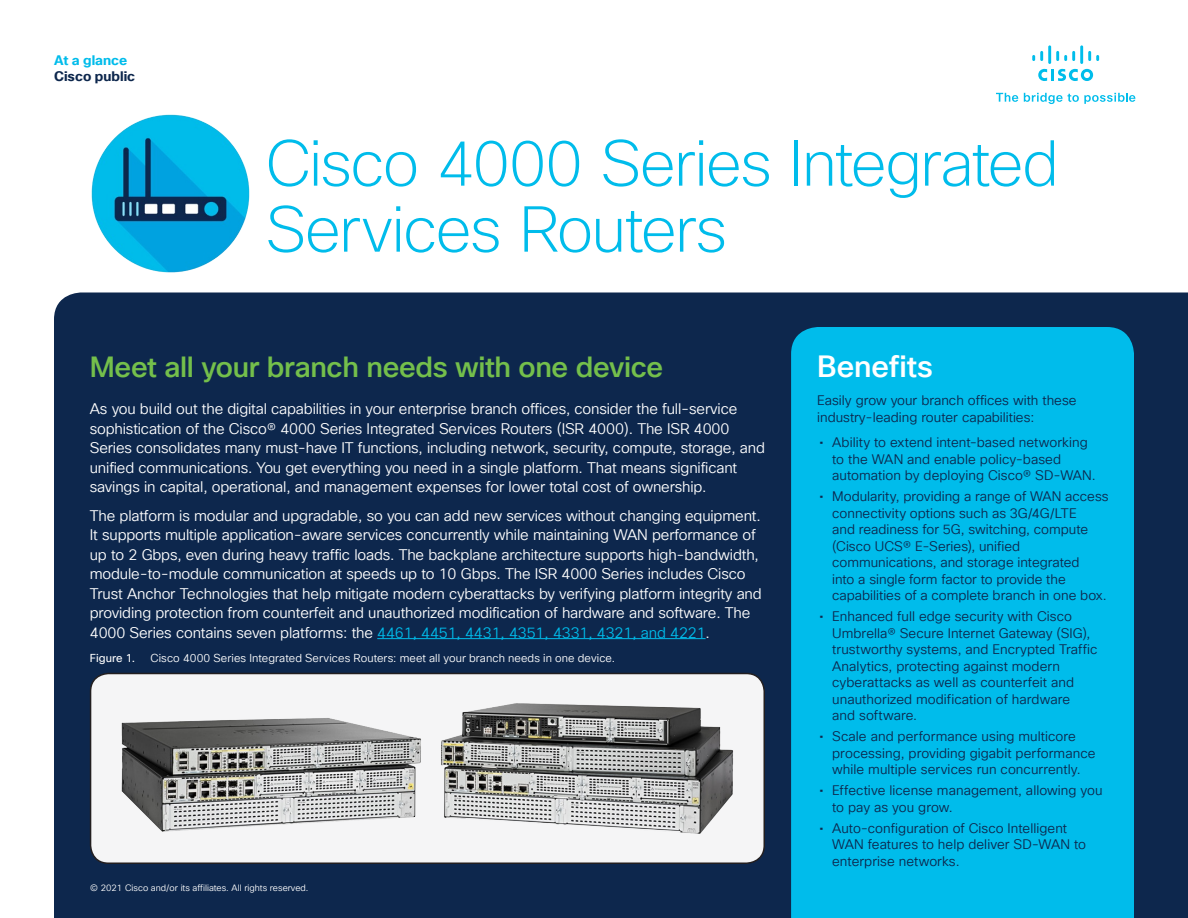
<style>
.page{position:relative;width:1188px;height:918px;background:#fff}
.page>*{position:absolute;margin:0;border:0;box-sizing:border-box;transform-origin:0 0}
.Title_Headline{font:200 63px/66px "Cisco Sans TT";letter-spacing:-.025em;color:#00bceb}
.Sidebar_Heading_Whit{font:500 30px "Cisco Sans TT";color:#fff}
.Intro_Heading-Green{font:500 28.5px "Cisco Sans TT";letter-spacing:-.015em;color:#74bf4b}
.Body_White{font:15px/19.5px "Cisco Sans TT Light";letter-spacing:-.01em;color:#fff}
.Body{font:13.5px/16.5px "Cisco Sans TT Light";letter-spacing:.005em;color:#0d274d}
.t1{font:700 13.5px "Cisco Sans TT";color:#0d274d}
.t2{font:700 13.5px "Cisco Sans TT";color:#00bceb}
.FigureCaption{font:11.25px "Cisco Sans TT Light";letter-spacing:.005em;color:#fff}
.FigureCaption-2{font:11.25px "Cisco Sans TT";letter-spacing:.005em;color:#fff}
.Footer_white{font:9px "Cisco Sans TT Light";color:#fff}
.s1{color:#00bceb}
.s2{font-family:"Cisco Sans TT"}
</style>
<div class="page">
<svg style="left:996px;top:93px;width:22px;height:9px"></svg>
<svg style="left:1024px;top:93px;width:111px;height:11px"></svg>
<svg style="left:1038px;top:69px;width:55px;height:12px"></svg>
<svg style="left:1032px;top:51px;width:11px;height:10px"></svg>
<hr style="left:1048px;top:45px;width:3px;height:19px;background:#00bdeb">
<svg style="left:1056px;top:51px;width:19px;height:10px"></svg>
<hr style="left:1080px;top:45px;width:3px;height:19px;background:#00bdeb">
<svg style="left:1088px;top:51px;width:11px;height:10px"></svg>
<div style="left:54px;top:292px;width:1134px;height:626px;background:#0d274d"></div>
<hr style="left:377px;top:638px;width:329px;height:1px;background:#00bceb">
<div style="left:791px;top:327px;width:343px;height:591px;background:#00bceb"></div>
<div style="left:91px;top:674px;width:673px;height:189px;background:#f5f5f6;border-radius:18px"></div>
<img style="left:121px;top:703px;width:613px;height:131px">
<div style="left:90px;top:673px;width:675px;height:191px;border:2px solid #231f20;border-radius:18px"></div>
<img style="left:90px;top:113px;width:162px;height:162px;border-radius:81px">
<p class="t2" style="left:54px;top:51px;width:75px">At a glance</p>
<p class="t1" style="left:54px;top:67px;width:83px">Cisco public</p>
<p class="Title_Headline" style="left:266px;top:133px;width:795px">Cisco 4000 Series Integrated<br>Services Routers</p>
<p class="Intro_Heading-Green" style="left:90px;top:348px;width:575px">Meet all your branch needs with one device</p>
<p class="Body_White" style="left:90px;top:400px;width:677px">As you build out the digital capabilities in your enterprise branch offices, consider the full-service sophistication of the Cisco® 4000 Series Integrated Services Routers (ISR 4000). The ISR 4000<br>Series consolidates many must-have IT functions, including network, security, compute, storage, and unified communications. You get everything you need in a single platform. That means significant savings in capital, operational, and management expenses for lower total cost of ownership.</p>
<p class="Body_White" style="left:90px;top:506px;width:674px">The platform is modular and upgradable, so you can add new services without changing equipment.<br>It supports multiple application-aware services concurrently while maintaining WAN performance of up to 2 Gbps, even during heavy traffic loads. The backplane architecture supports high-bandwidth, module-to-module communication at speeds up to 10 Gbps. The ISR 4000 Series includes Cisco Trust Anchor Technologies that help mitigate modern cyberattacks by verifying platform integrity and providing protection from counterfeit and unauthorized modification of hardware and software. The 4000 Series contains seven platforms: the <span class="s1">4461, 4451, 4431, 4351, 4331, 4321, and 4221</span>.</p>
<p class="FigureCaption-2" style="left:90px;top:651px;width:47px">Figure 1.</p>
<p class="FigureCaption" style="left:151px;top:651px;width:466px">Cisco 4000 Series Integrated Services Routers: meet all your branch needs in one device.</p>
<p class="Footer_white" style="left:90px;top:882px;width:220px">© 2021 Cisco and/or its affiliates. All rights reserved.</p>
<p class="Sidebar_Heading_Whit" style="left:817px;top:347px;width:117px">Benefits</p>
<p class="Body" style="left:817px;top:393px;width:261px">Easily grow your branch offices with these industry-leading router capabilities:</p>
<p class="Body" style="left:832px;top:435px;width:265px;text-indent:-13px"><span class="s2">•</span> Ability to extend intent-based networking to the WAN and enable policy-based automation by deploying Cisco® SD-WAN.</p>
<p class="Body" style="left:832px;top:489px;width:278px;text-indent:-13px"><span class="s2">•</span> Modularity, providing a range of WAN access connectivity options such as 3G/4G/LTE<br>and readiness for 5G, switching, compute (Cisco UCS® E-Series), unified communications, and storage integrated<br>into a single form factor to provide the capabilities of a complete branch in one box.</p>
<p class="Body" style="left:832px;top:609px;width:267px;text-indent:-13px"><span class="s2">•</span> Enhanced full edge security with Cisco Umbrella® Secure Internet Gateway (SIG), trustworthy systems, and Encrypted Traffic Analytics, protecting against modern cyberattacks as well as counterfeit and unauthorized modification of hardware<br>and software.</p>
<p class="Body" style="left:832px;top:729px;width:265px;text-indent:-13px"><span class="s2">•</span> Scale and performance using multicore processing, providing gigabit performance while multiple services run concurrently.</p>
<p class="Body" style="left:832px;top:783px;width:272px;text-indent:-13px"><span class="s2">•</span> Effective license management, allowing you to pay as you grow.</p>
<p class="Body" style="left:832px;top:820px;width:255px;text-indent:-13px"><span class="s2">•</span> Auto-configuration of Cisco Intelligent<br>WAN features to help deliver SD-WAN to enterprise networks.</p>
</div>
